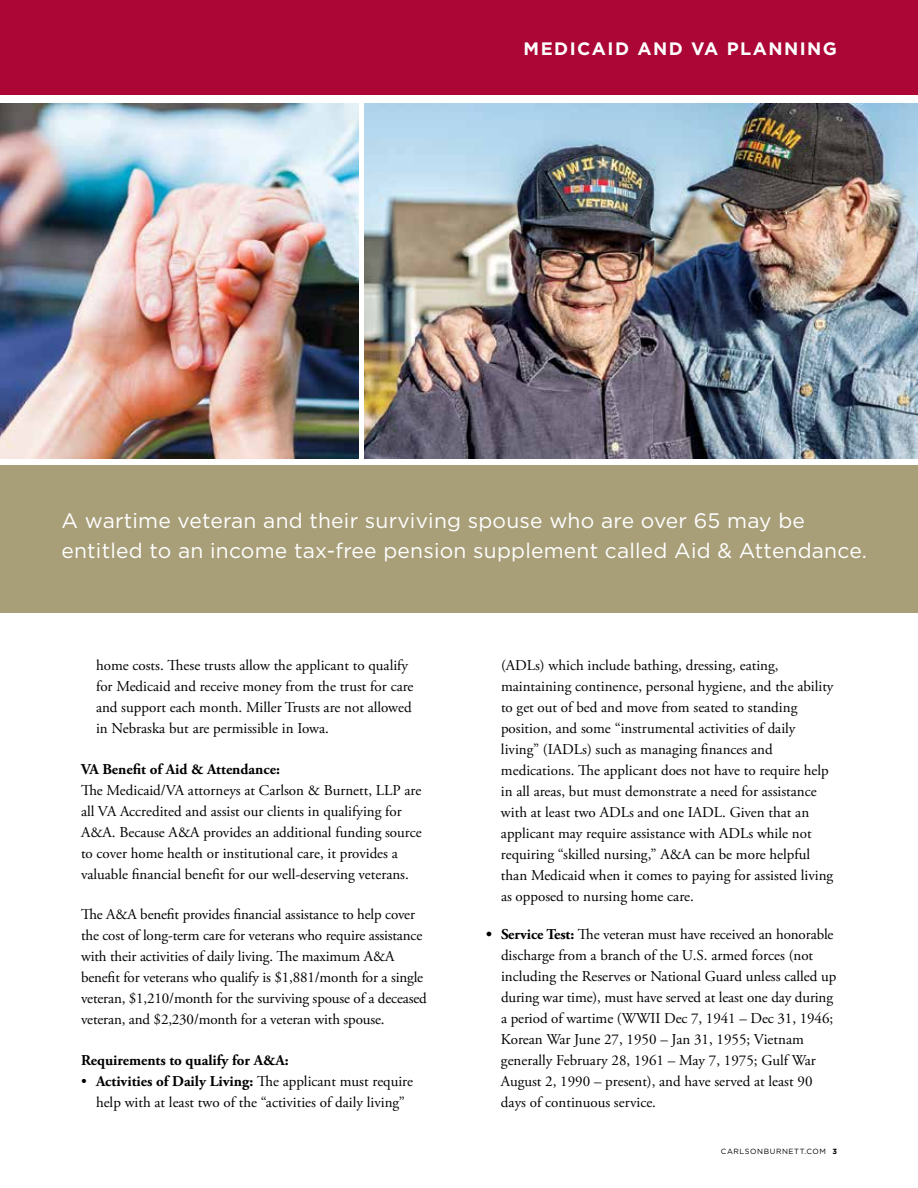
<style>
.page{position:relative;width:918px;height:1188px;background:#fff}
.page>*{position:absolute;margin:0;border:0;box-sizing:border-box;transform-origin:0 0}
.t1{font:21px/30px "Gotham";letter-spacing:.01em;color:#fff}
.t2{font:700 18px "Gotham";letter-spacing:.08em;color:#fff}
.t3{font:15px/21px "Adobe Garamond Pro";color:#000}
.t4{font:700 15px "Adobe Garamond Pro";color:#000}
.t5{font:7.5px "Gotham";letter-spacing:.08em;color:#000}
.s1{font-weight:700}
</style>
<div class="page">
<div style="left:0;top:0;width:918px;height:94px;background:#ab0635"></div>
<img style="left:0;top:103px;width:358px;height:356px">
<div style="left:0;top:465px;width:918px;height:147px;background:#a89f79"></div>
<img style="left:364px;top:103px;width:554px;height:356px">
<p class="t2" style="left:524px;top:39px;width:315px">MEDICAID AND VA PLANNING</p>
<h1 class="t1" style="left:62px;top:505px;width:807px">A wartime veteran and their surviving spouse who are over 65 may be entitled to an income tax-free pension supplement called Aid &amp; Attendance.</h1>
<p class="t3" style="left:96px;top:656px;width:319px">home costs. These trusts allow the applicant to qualify for Medicaid and receive money from the trust for care and support each month. Miller Trusts are not allowed in Nebraska but are permissible in Iowa.</p>
<p class="t4" style="left:81px;top:760px;width:200px">VA Benefit of Aid &amp; Attendance:</p>
<p class="t3" style="left:81px;top:780px;width:342px">The Medicaid/VA attorneys at Carlson &amp; Burnett, LLP are all VA Accredited and assist our clients in qualifying for A&amp;A. Because A&amp;A provides an additional funding source to cover home health or institutional care, it provides a valuable financial benefit for our well-deserving veterans.</p>
<p class="t3" style="left:81px;top:905px;width:347px">The A&amp;A benefit provides financial assistance to help cover the cost of long-term care for veterans who require assistance with their activities of daily living. The maximum A&amp;A benefit for veterans who qualify is $1,881/month for a single veteran, $1,210/month for the surviving spouse of a deceased veteran, and $2,230/month for a veteran with spouse.</p>
<p class="t4" style="left:81px;top:1051px;width:209px">Requirements to qualify for A&amp;A:</p>
<p class="t3" style="left:81px;top:1071px;width:334px;text-align:center">• <span class="s1">Activities of Daily Living:</span> The applicant must require help with at least two of the “activities of daily living”</p>
<p class="t3" style="left:501px;top:656px;width:334px">(ADLs) which include bathing, dressing, eating, maintaining continence, personal hygiene, and the ability to get out of bed and move from seated to standing position, and some “instrumental activities of daily living” (IADLs) such as managing finances and medications. The applicant does not have to require help in all areas, but must demonstrate a need for assistance with at least two ADLs and one IADL. Given that an applicant may require assistance with ADLs while not requiring “skilled nursing,” A&amp;A can be more helpful than Medicaid when it comes to paying for assisted living as opposed to nursing home care.</p>
<p class="t3" style="left:501px;top:924px;width:337px;text-indent:-15px"><span class="s1">• Service Test:</span> The veteran must have received an honorable discharge from a branch of the U.S. armed forces (not including the Reserves or National Guard unless called up during war time), must have served at least one day during a period of wartime (WWII Dec 7, 1941 – Dec 31, 1946; Korean War June 27, 1950 – Jan 31, 1955; Vietnam generally February 28, 1961 – May 7, 1975; Gulf War August 2, 1990 – present), and have served at least 90 days of continuous service.</p>
<p class="t5" style="left:721px;top:1147px;width:118px">CARLSONBURNETT.COM <span class="s1">3</span></p>
</div>
